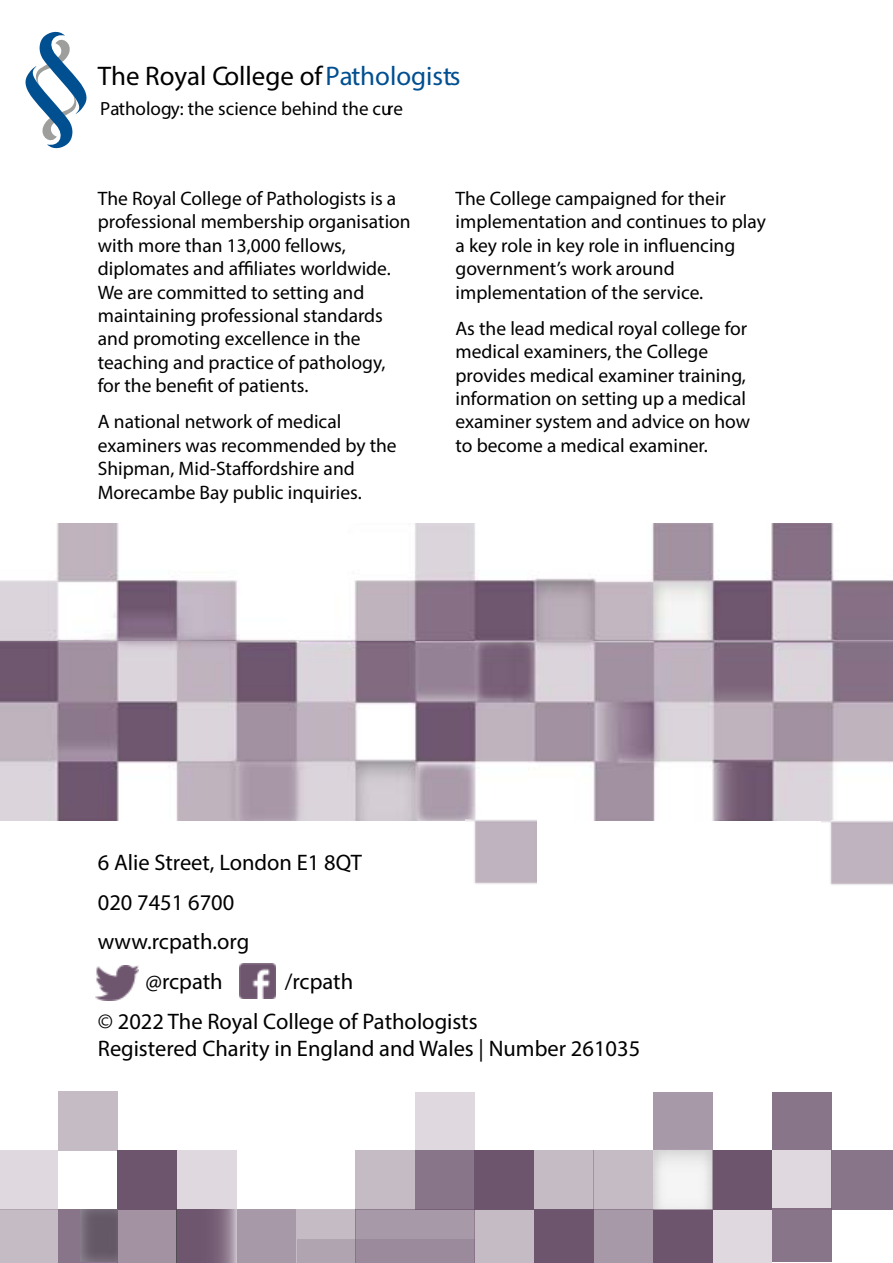
<style>
.page{position:relative;width:893px;height:1263px;background:#fff}
.page>*{position:absolute;margin:0;border:0;box-sizing:border-box;transform-origin:0 0}
.t1{font:27px "Myriad Pro";color:#000}
.t2{font:22.5px/39.8px "Myriad Pro";color:#000}
.t3{font:19.5px/23.4px "Myriad Pro";color:#000}
.t4{font:19.05px "Myriad Pro";color:#000}
.s1{color:#004f91}
</style>
<div class="page">
<img style="left:1px;top:640px;width:892px;height:181px">
<svg style="left:26px;top:32px;width:61px;height:116px"></svg>
<div style="left:415px;top:1092px;width:59px;height:58px;background:#dfd9df"></div>
<div style="left:653px;top:1092px;width:60px;height:58px;background:#a899a8"></div>
<div style="left:772px;top:1092px;width:60px;height:58px;background:#897589"></div>
<div style="left:0;top:1150px;width:58px;height:59px;background:#dfd9df"></div>
<div style="left:58px;top:1091px;width:59px;height:60px;background:#c5bbc5"></div>
<div style="left:117px;top:1150px;width:60px;height:59px;background:#6e556e"></div>
<div style="left:177px;top:1150px;width:59px;height:59px;background:#dfd9df"></div>
<div style="left:355px;top:1150px;width:60px;height:59px;background:#c5bbc5"></div>
<div style="left:415px;top:1150px;width:59px;height:59px;background:#897589"></div>
<div style="left:474px;top:1150px;width:60px;height:59px;background:#6e556e"></div>
<div style="left:593px;top:1150px;width:60px;height:59px;background:#c5bbc5"></div>
<div style="left:713px;top:1150px;width:59px;height:59px;background:#6e556e"></div>
<div style="left:772px;top:1150px;width:60px;height:59px;background:#dfd9df"></div>
<div style="left:832px;top:1150px;width:61px;height:59px;background:#897589"></div>
<div style="left:0;top:1209px;width:58px;height:54px;background:#c5bbc5"></div>
<div style="left:58px;top:1209px;width:59px;height:54px;background:#897589"></div>
<div style="left:236px;top:1209px;width:60px;height:54px;background:#a899a8"></div>
<div style="left:296px;top:1209px;width:59px;height:54px;background:#c5bbc5"></div>
<div style="left:355px;top:1209px;width:60px;height:54px;background:#a899a8"></div>
<div style="left:415px;top:1209px;width:59px;height:54px;background:#a899a8"></div>
<div style="left:474px;top:1209px;width:60px;height:54px;background:#c5bbc5"></div>
<div style="left:534px;top:1209px;width:59px;height:54px;background:#6e556e"></div>
<div style="left:593px;top:1209px;width:60px;height:54px;background:#a899a8"></div>
<div style="left:653px;top:1209px;width:60px;height:54px;background:#6e556e"></div>
<div style="left:713px;top:1209px;width:59px;height:54px;background:#dfd9df"></div>
<div style="left:772px;top:1209px;width:59px;height:53px;background:#897589"></div>
<div style="left:117px;top:1209px;width:60px;height:54px;background:#a292a2"></div>
<img style="left:236px;top:1209px;width:1px;height:54px">
<div style="left:534px;top:1150px;width:59px;height:59px;background:#c5bbc5"></div>
<svg style="left:176px;top:1209px;width:60px;height:54px;background:#7b657b"></svg>
<div style="left:297px;top:1239px;width:177px;height:24px;background:linear-gradient(to right,#b0a3b0,#948194)"></div>
<svg style="left:80px;top:1209px;width:37px;height:52px;background:#6c606e"></svg>
<img style="left:0;top:524px;width:893px;height:116px">
<img style="left:822px;top:821px;width:71px;height:64px">
<img style="left:465px;top:820px;width:71px;height:64px">
<img style="left:96px;top:965px;width:42px;height:35px">
<img style="left:240px;top:963px;width:35px;height:35px">
<h1 class="t1" style="left:98px;top:60px;width:364px">The Royal College of<span class="s1">Pathologists</span></h1>
<p class="t4" style="left:100px;top:96px;width:304px">Pathology: the science behind the cure</p>
<p class="t3" style="left:98px;top:186px;width:314px">The Royal College of Pathologists is a professional membership organisation with more than 13,000 fellows, diplomates and affiliates worldwide.<br>We are committed to setting and maintaining professional standards and promoting excellence in the teaching and practice of pathology, for the benefit of patients.</p>
<p class="t3" style="left:98px;top:410px;width:300px">A national network of medical examiners was recommended by the<br>Shipman, Mid-Staffordshire and<br>Morecambe Bay public inquiries.</p>
<p class="t3" style="left:455px;top:186px;width:312px">The College campaigned for their implementation and continues to play a key role in key role in influencing government’s work around implementation of the service.</p>
<p class="t3" style="left:455px;top:316px;width:296px">As the lead medical royal college for medical examiners, the College provides medical examiner training, information on setting up a medical examiner system and advice on how to become a medical examiner.</p>
<p class="t2" style="left:98px;top:842px;width:266px">6 Alie Street, London E1 8QT</p>
<p class="t2" style="left:98px;top:882px;width:138px">020 7451 6700</p>
<p class="t2" style="left:98px;top:922px;width:153px">www.rcpath.org</p>
<p class="t2" style="left:145px;top:961px;width:79px">@rcpath</p>
<p class="t2" style="left:98px;top:961px;width:381px;text-indent:187px">/rcpath<br>© 2022 The Royal College of Pathologists</p>
<p class="t2" style="left:98px;top:1028px;width:544px">Registered Charity in England and Wales | Number 261035</p>
</div>
